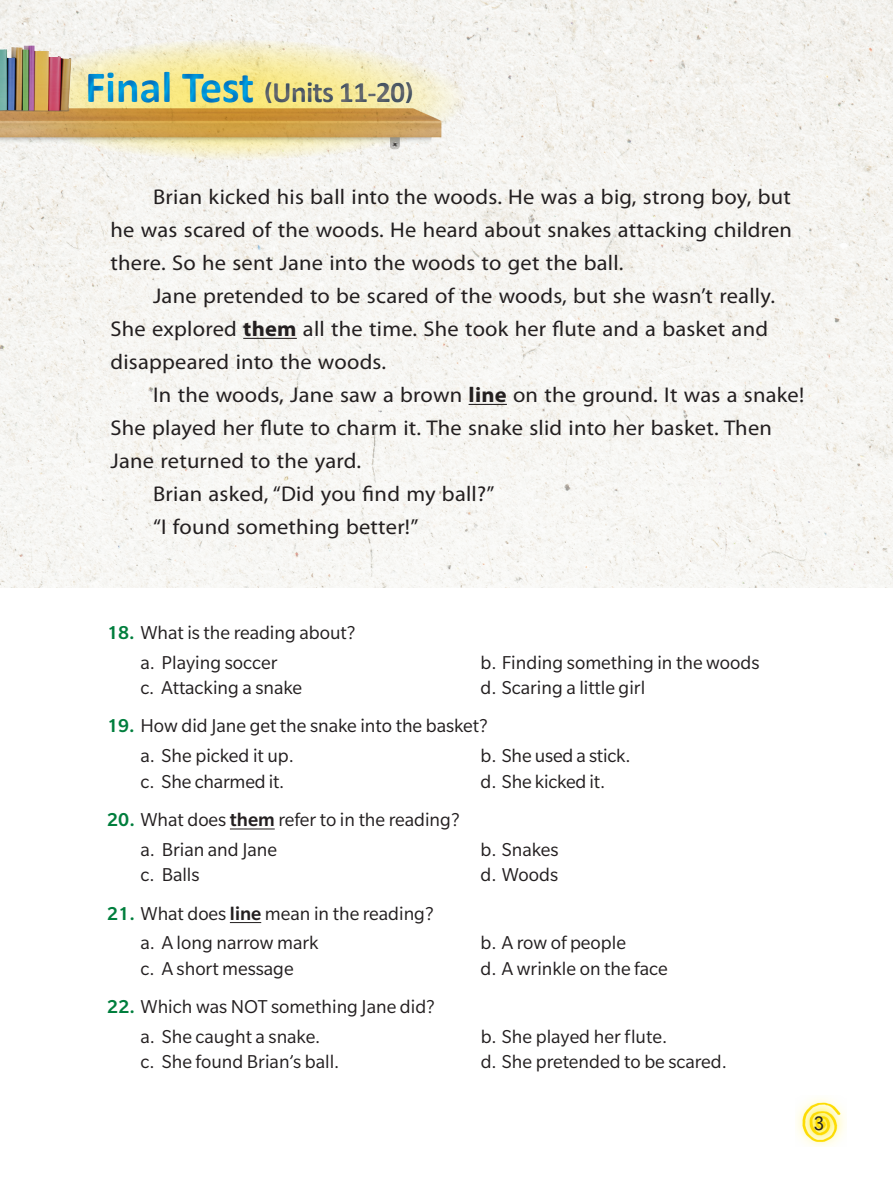
<style>
.page{position:relative;width:893px;height:1183px;background:#fff}
.page>*{position:absolute;margin:0;border:0;box-sizing:border-box;transform-origin:0 0}
.t1{font:700 30px "Calibri";letter-spacing:-.03em;color:#6c6d70}
.t2{font:21.3px/33px "Myriad Pro";letter-spacing:.01em;color:#231f20;text-align:justify;scale:1.05 1}
.t3{font:20.25px/29.7px "Slate Std";color:#231f20}
.t4{font:19.5px "Harmonia Sans Std";color:#231f20}
.s1{font-size:45px;color:#00a6e4}
.s2{font-size:24px}
.s3{font-weight:700}
.s4{font-weight:500;color:#007e3d}
.s5{font-weight:500}
</style>
<div class="page">
<img style="left:0;top:0;width:893px;height:587px">
<svg style="left:0;top:39px;width:468px;height:121px;background:#f3eed3"></svg>
<img style="left:0;top:100px;width:446px;height:64px">
<img style="left:0;top:21px;width:91px;height:107px">
<div style="left:78px;top:59px;width:345px;height:57px;background:#0154a6;opacity:.7"></div>
<hr style="left:230px;top:828px;width:45px;height:1px;background:#231f20">
<hr style="left:230px;top:921px;width:31px;height:1px;background:#231f20">
<img style="left:796px;top:1098px;width:49px;height:48px">
<hr style="left:243px;top:338px;width:54px;height:1px;background:#231f20">
<hr style="left:469px;top:404px;width:38px;height:1px;background:#231f20">
<h1 class="t1" style="left:85px;top:73px;width:330px"><span class="s1">Final Test</span> <span class="s2">(</span>Units 11-20<span class="s2">)</span></h1>
<p class="t2" style="left:111px;top:180px;width:651px;text-indent:43px">Brian kicked his ball into the woods. He was a big, strong boy, but he was scared of the woods. He heard about snakes attacking children there. So he sent Jane into the woods to get the ball.</p>
<p class="t2" style="left:111px;top:279px;width:634px;text-align:left;text-indent:43px">Jane pretended to be scared of the woods, but she wasn’t really.<br>She explored <span class="s3">them</span> all the time. She took her flute and a basket and disappeared into the woods.</p>
<p class="t2" style="left:153px;top:378px;width:622px">In the woods, Jane saw a brown <span class="s3">line</span> on the ground. It was a snake!</p>
<p class="t2" style="left:111px;top:411px;width:631px">She played her flute to charm it. The snake slid into her basket. Then</p>
<p class="t2" style="left:111px;top:444px;width:240px">Jane returned to the yard.</p>
<p class="t2" style="left:153px;top:477px;width:327px">Brian asked, “Did you find my ball?”</p>
<p class="t2" style="left:153px;top:510px;width:254px">“I found something better!”</p>
<p class="t3" style="left:140px;top:617px;width:217px;text-indent:-33px"><span class="s4">18.</span> What is the reading about? a. Playing soccer</p>
<p class="t3" style="left:480px;top:647px;width:281px">b. Finding something in the woods</p>
<p class="t3" style="left:140px;top:672px;width:163px">c. Attacking a snake</p>
<p class="t3" style="left:481px;top:672px;width:166px">d. Scaring a little girl</p>
<p class="t3" style="left:140px;top:710px;width:349px;text-indent:-33px"><span class="s4">19.</span> How did Jane get the snake into the basket? a. She picked it up.</p>
<p class="t3" style="left:481px;top:740px;width:152px">b. She used a stick.</p>
<p class="t3" style="left:140px;top:766px;width:146px">c. She charmed it.</p>
<p class="t3" style="left:481px;top:766px;width:126px">d. She kicked it.</p>
<p class="t3" style="left:140px;top:804px;width:321px;text-indent:-33px"><span class="s4">20.</span> What does <span class="s5">them</span> refer to in the reading? a. Brian and Jane</p>
<p class="t3" style="left:481px;top:834px;width:80px">b. Snakes</p>
<p class="t3" style="left:140px;top:859px;width:61px">c. Balls</p>
<p class="t3" style="left:481px;top:859px;width:79px">d. Woods</p>
<p class="t3" style="left:140px;top:897px;width:295px;text-indent:-33px"><span class="s4">21.</span> What does <span class="s5">line</span> mean in the reading? a. A long narrow mark</p>
<p class="t3" style="left:481px;top:927px;width:147px">b. A row of people</p>
<p class="t3" style="left:140px;top:953px;width:155px">c. A short message</p>
<p class="t3" style="left:481px;top:953px;width:189px">d. A wrinkle on the face</p>
<p class="t3" style="left:140px;top:991px;width:296px;text-indent:-33px"><span class="s4">22.</span> Which was NOT something Jane did? a. She caught a snake.</p>
<p class="t3" style="left:481px;top:1021px;width:188px">b. She played her flute.</p>
<p class="t3" style="left:140px;top:1046px;width:200px">c. She found Brian’s ball.</p>
<p class="t3" style="left:481px;top:1046px;width:248px">d. She pretended to be scared.</p>
<p class="t4" style="left:813px;top:1110px;width:12px">3</p>
</div>
